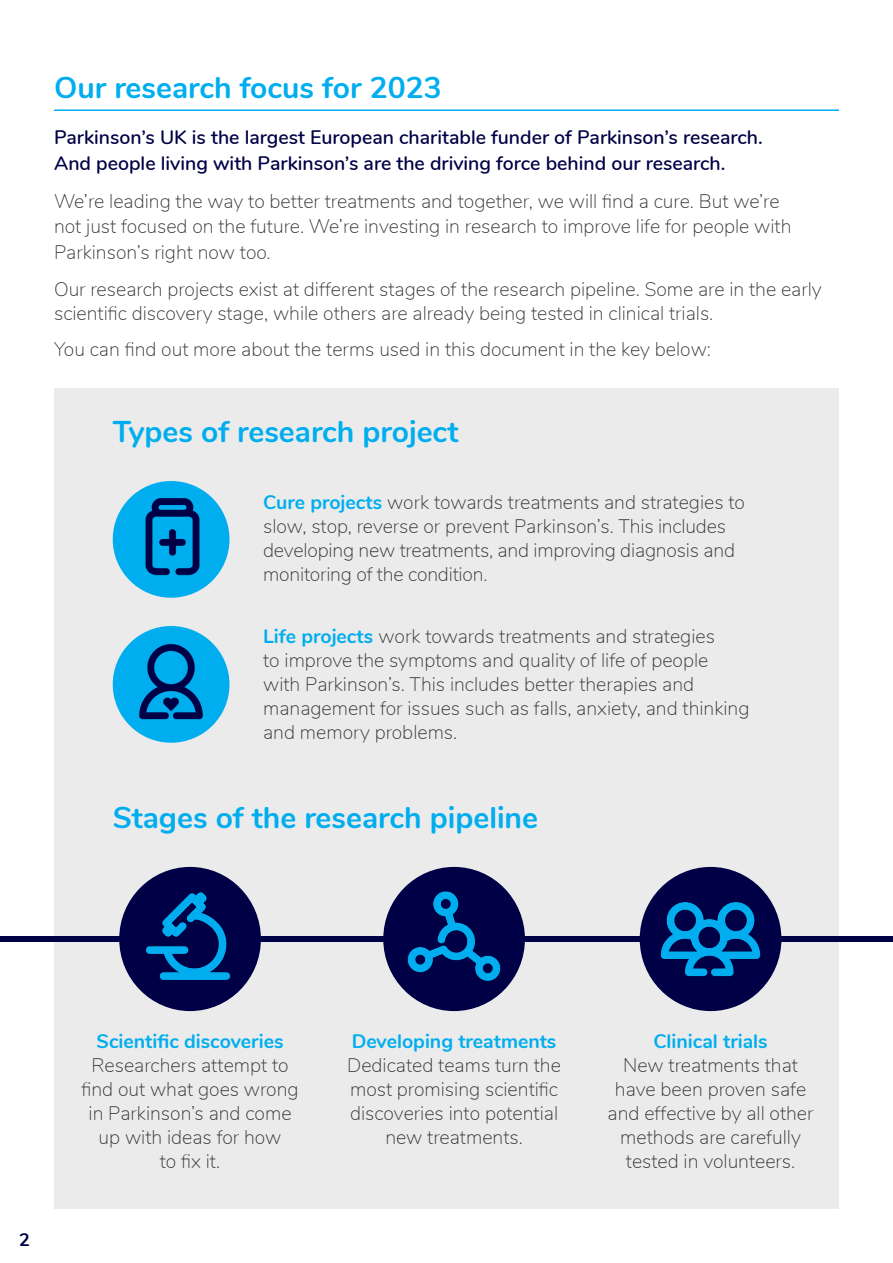
<style>
.page{position:relative;width:893px;height:1263px;background:#fff}
.page>*{position:absolute;margin:0;border:0;box-sizing:border-box;transform-origin:0 0}
.t1{font:700 30px "Nunito";color:#00aeef}
.t2{font:200 19.5px/24px "Nunito";color:#333}
.t3{font:600 19.5px/25.5px "Nunito";color:#000046}
.t4{font:700 19.5px "Nunito";color:#00aeef}
.t5{font:700 18px "Nunito";color:#000046}
.s1{font-weight:700;color:#00aeef}
</style>
<div class="page">
<div style="left:54px;top:388px;width:785px;height:821px;background:#ebebeb"></div>
<div style="left:0;top:936px;width:893px;height:6px;background:#000046"></div>
<hr style="left:54px;top:109px;width:785px;height:2px;background:#00aeef">
<img style="left:112px;top:481px;width:118px;height:116px">
<img style="left:112px;top:626px;width:118px;height:116px">
<img style="left:119px;top:866px;width:139px;height:139px">
<img style="left:384px;top:866px;width:140px;height:139px">
<img style="left:641px;top:869px;width:139px;height:140px">
<p class="t1" style="left:54px;top:66px;width:389px">Our research focus for 2023</p>
<p class="t3" style="left:54px;top:123px;width:710px">Parkinson’s UK is the largest European charitable funder of Parkinson’s research.<br>And people living with Parkinson’s are the driving force behind our research.</p>
<p class="t2" style="left:54px;top:187px;width:739px;line-height:25.5px">We’re leading the way to better treatments and together, we will find a cure. But we’re not just focused on the future. We’re investing in research to improve life for people with<br>Parkinson’s right now too.</p>
<p class="t2" style="left:54px;top:276px;width:769px">Our research projects exist at different stages of the research pipeline. Some are in the early scientific discovery stage, while others are already being tested in clinical trials.</p>
<p class="t2" style="left:54px;top:337px;width:658px">You can find out more about the terms used in this document in the key below:</p>
<p class="t1" style="left:113px;top:410px;width:347px">Types of research project</p>
<p class="t2" style="left:263px;top:489px;width:483px"><span class="s1">Cure projects</span> work towards treatments and strategies to slow, stop, reverse or prevent Parkinson’s. This includes developing new treatments, and improving diagnosis and</p>
<p class="t2" style="left:263px;top:561px;width:226px">monitoring of the condition.</p>
<p class="t2" style="left:263px;top:623px;width:488px"><span class="s1">Life projects</span> work towards treatments and strategies<br>to improve the symptoms and quality of life of people with Parkinson’s. This includes better therapies and management for issues such as falls, anxiety, and thinking and memory problems.</p>
<p class="t1" style="left:113px;top:796px;width:427px">Stages of the research pipeline</p>
<p class="t5" style="left:19px;top:1226px;width:12px">2</p>
<p class="t2" style="left:81px;top:1028px;width:219px;text-align:center"><span class="s1">Scientific discoveries<br></span>Researchers attempt to find out what goes wrong in Parkinson’s and come up with ideas for how</p>
<p class="t2" style="left:160px;top:1148px;width:62px">to fix it.</p>
<p class="t2" style="left:347px;top:1028px;width:215px;text-align:center"><span class="s1">Developing treatments<br></span>Dedicated teams turn the most promising scientific discoveries into potential new treatments.</p>
<p class="t4" style="left:653px;top:1027px;width:116px">Clinical trials</p>
<p class="t2" style="left:608px;top:1052px;width:207px;text-align:center">New treatments that have been proven safe and effective by all other methods are carefully tested in volunteers.</p>
</div>
